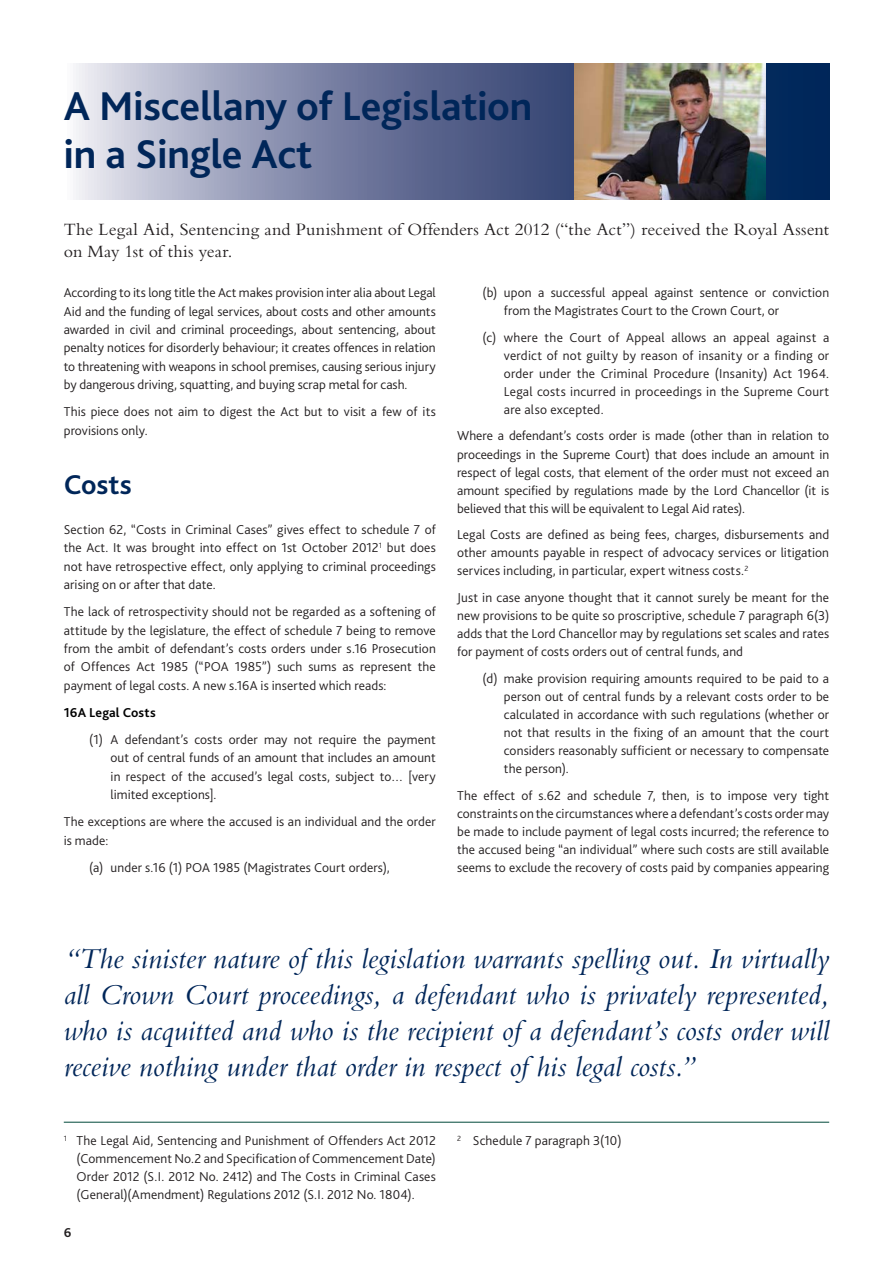
<style>
.page{position:relative;width:893px;height:1263px;background:#fff}
.page>*{position:absolute;margin:0;border:0;box-sizing:border-box;transform-origin:0 0}
.t1{font:700 42px/48px "Bliss 2";letter-spacing:-.005em;color:#002659}
.t2{font:italic 30px/36px "Bembo";color:#002659;text-align:justify}
.t3{font:700 28.5px "Bliss 2";letter-spacing:-.005em;color:#002659}
.t4{font:18px/22.5px "Bembo";color:#231f20}
.t5{font:300 13.5px/18px "Bliss 2";letter-spacing:.005em;color:#231f20;text-align:justify}
.t6{font:700 13.5px "Bliss 2";letter-spacing:.01em;color:#000}
.t7{font:700 13.5px "Bliss 2";color:#231f20}
</style>
<div class="page">
<svg style="left:76px;top:64px;width:753px;height:136px;background:#747fa0"></svg>
<img style="left:574px;top:64px;width:191px;height:136px">
<hr style="left:64px;top:1122px;width:765px;height:1px;background:#00483a">
<h1 class="t1" style="left:64px;top:86px;width:470px">A Miscellany of Legislation in a Single Act</h1>
<h3 class="t4" style="left:64px;top:220px;width:767px">The Legal Aid, Sentencing and Punishment of Offenders Act 2012 (“the Act”) received the Royal Assent on May 1st of this year.</h3>
<p class="t5" style="left:64px;top:285px;width:374px;line-height:18.5px">According to its long title the Act makes provision inter alia about Legal Aid and the funding of legal services, about costs and other amounts awarded in civil and criminal proceedings, about sentencing, about penalty notices for disorderly behaviour; it creates offences in relation to threatening with weapons in school premises, causing serious injury by dangerous driving, squatting, and buying scrap metal for cash.</p>
<p class="t5" style="left:64px;top:404px;width:374px;line-height:18.5px">This piece does not aim to digest the Act but to visit a few of its provisions only.</p>
<h3 class="t3" style="left:64px;top:474px;width:69px">Costs</h3>
<p class="t5" style="left:64px;top:521px;width:374px;line-height:18.5px">Section 62, “Costs in Criminal Cases” gives effect to schedule 7 of the Act. It was brought into effect on 1st October 2012<sup>1</sup> but does not have retrospective effect, only applying to criminal proceedings arising on or after that date.</p>
<p class="t5" style="left:64px;top:604px;width:374px;line-height:18.5px">The lack of retrospectivity should not be regarded as a softening of attitude by the legislature, the effect of schedule 7 being to remove from the ambit of defendant’s costs orders under s.16 Prosecution of Offences Act 1985 (“POA 1985”) such sums as represent the payment of legal costs. A new s.16A is inserted which reads:</p>
<p class="t6" style="left:64px;top:707px;width:93px">16A Legal Costs</p>
<p class="t5" style="left:111px;top:731px;width:327px;line-height:18.5px;text-indent:-21px">(1) A defendant’s costs order may not require the payment out of central funds of an amount that includes an amount in respect of the accused’s legal costs, subject to… [very limited exceptions].</p>
<p class="t5" style="left:64px;top:814px;width:374px;line-height:18.5px">The exceptions are where the accused is an individual and the order is made:</p>
<p class="t5" style="left:89px;top:860px;width:302px">(a) under s.16 (1) POA 1985 (Magistrates Court orders),</p>
<p class="t5" style="left:504px;top:285px;width:327px;text-indent:-21px">(b) upon a successful appeal against sentence or conviction from the Magistrates Court to the Crown Court, or</p>
<p class="t5" style="left:504px;top:330px;width:327px;text-indent:-21px">(c) where the Court of Appeal allows an appeal against a verdict of not guilty by reason of insanity or a finding or order under the Criminal Procedure (Insanity) Act 1964.<br>Legal costs incurred in proceedings in the Supreme Court are also excepted.</p>
<p class="t5" style="left:457px;top:428px;width:374px">Where a defendant’s costs order is made (other than in relation to proceedings in the Supreme Court) that does include an amount in respect of legal costs, that element of the order must not exceed an amount specified by regulations made by the Lord Chancellor (it is believed that this will be equivalent to Legal Aid rates).</p>
<p class="t5" style="left:457px;top:527px;width:374px">Legal Costs are defined as being fees, charges, disbursements and other amounts payable in respect of advocacy services or litigation services including, in particular, expert witness costs.<sup>2</sup></p>
<p class="t5" style="left:457px;top:590px;width:374px">Just in case anyone thought that it cannot surely be meant for the new provisions to be quite so proscriptive, schedule 7 paragraph 6(3) adds that the Lord Chancellor may by regulations set scales and rates for payment of costs orders out of central funds, and</p>
<p class="t5" style="left:504px;top:670px;width:327px;text-indent:-21px">(d) make provision requiring amounts required to be paid to a person out of central funds by a relevant costs order to be calculated in accordance with such regulations (whether or not that results in the fixing of an amount that the court considers reasonably sufficient or necessary to compensate the person).</p>
<p class="t5" style="left:457px;top:787px;width:374px">The effect of s.62 and schedule 7, then, is to impose very tight constraints on the circumstances where a defendant’s costs order may be made to include payment of legal costs incurred; the reference to the accused being “an individual” where such costs are still available seems to exclude the recovery of costs paid by companies appearing</p>
<p class="t2" style="left:64px;top:943px;width:767px">“The sinister nature of this legislation warrants spelling out. In virtually all Crown Court proceedings, a defendant who is privately represented, who is acquitted and who is the recipient of a defendant’s costs order will receive nothing under that order in respect of his legal costs.”</p>
<p class="t5" style="left:77px;top:1133px;width:361px;text-indent:-13px"><sup>1</sup> The Legal Aid, Sentencing and Punishment of Offenders Act 2012 (Commencement No.2 and Specification of Commencement Date)<br>Order 2012 (S.I. 2012 No. 2412) and The Costs in Criminal Cases (General)(Amendment) Regulations 2012 (S.I. 2012 No. 1804).</p>
<p class="t5" style="left:457px;top:1133px;width:166px"><sup>2</sup> Schedule 7 paragraph 3(10)</p>
<p class="t7" style="left:64px;top:1228px;width:9px">6</p>
</div>
